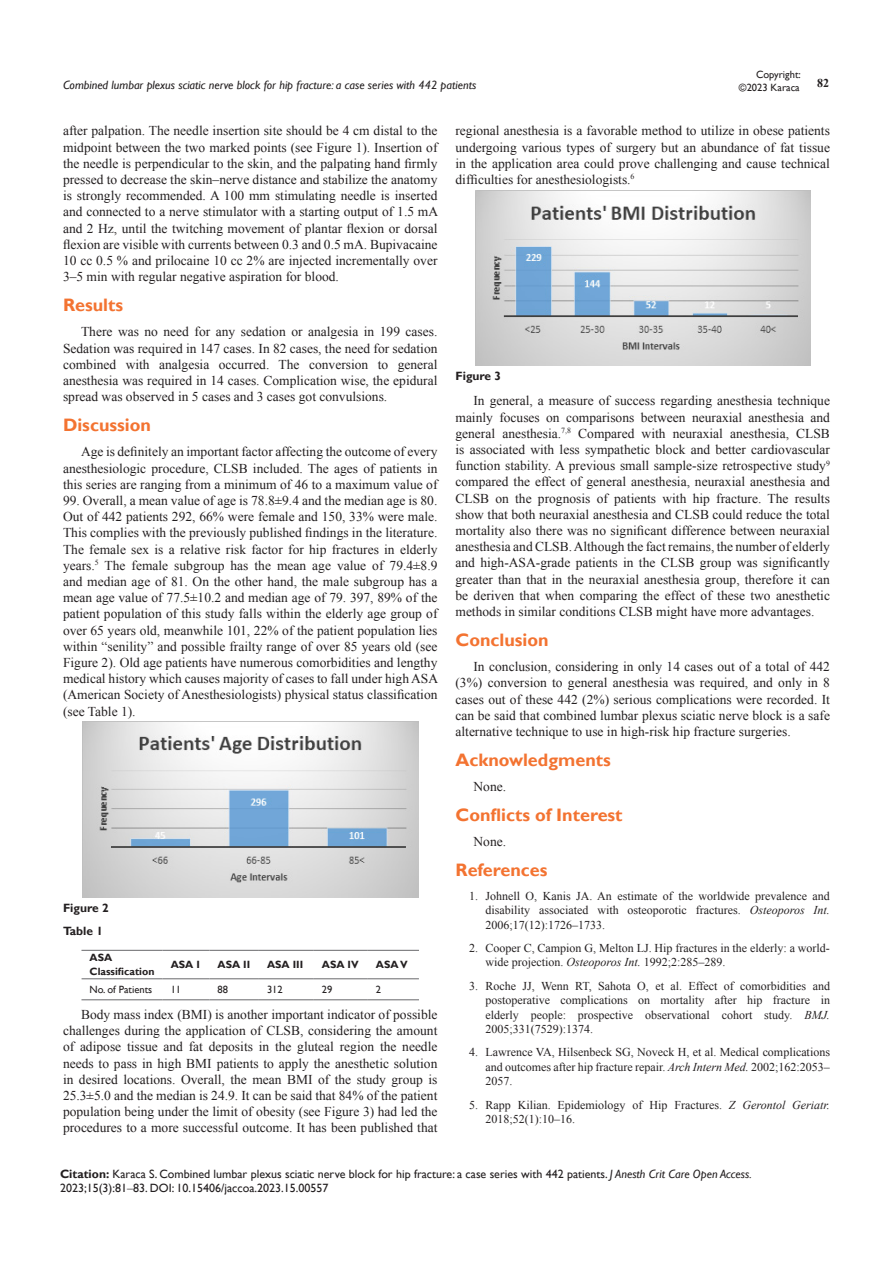
<style>
.page{position:relative;width:893px;height:1263px;background:#fff}
.page>*{position:absolute;margin:0;border:0;box-sizing:border-box;transform-origin:0 0}
.List_Paragraph{font:700 18px "Gill Sans";color:#f37331}
.t1{font:13.5px/16.2px "Times New Roman";color:#231f20;text-align:justify}
.t2{font:12px/14.4px "Times New Roman";color:#231f20;text-align:justify}
.Citation{font:12px/14.4px "Gill Sans";color:#231f20}
.t3{font:italic 12px "Gill Sans";color:#231f20}
.t4{font:700 12px "Gill Sans";color:#231f20}
.t5{font:700 12px "Times New Roman";color:#231f20}
.t6{font:10.5px/12.6px "Gill Sans";color:#231f20;text-align:right}
.t7{font:700 10.5px/14.4px "Gill Sans";color:#231f20}
.s1{font-style:italic}
.s2{font-weight:700}
.s3{font-family:"Times New Roman"}
</style>
<div class="page">
<hr style="left:81px;top:950px;width:82px;height:1px;background:#69696c">
<hr style="left:163px;top:950px;width:46px;height:1px;background:#69696c">
<hr style="left:209px;top:950px;width:50px;height:1px;background:#69696c">
<hr style="left:259px;top:950px;width:55px;height:1px;background:#69696c">
<hr style="left:314px;top:950px;width:54px;height:1px;background:#69696c">
<hr style="left:368px;top:950px;width:51px;height:1px;background:#69696c">
<hr style="left:82px;top:978px;width:81px;height:1px;background:#69696c">
<hr style="left:163px;top:978px;width:46px;height:1px;background:#69696c">
<hr style="left:209px;top:978px;width:50px;height:1px;background:#69696c">
<hr style="left:259px;top:978px;width:55px;height:1px;background:#69696c">
<hr style="left:314px;top:978px;width:54px;height:1px;background:#69696c">
<hr style="left:368px;top:978px;width:51px;height:1px;background:#69696c">
<hr style="left:81px;top:999px;width:82px;height:1px;background:#69696c">
<hr style="left:163px;top:999px;width:46px;height:1px;background:#69696c">
<hr style="left:209px;top:999px;width:50px;height:1px;background:#69696c">
<hr style="left:259px;top:999px;width:55px;height:1px;background:#69696c">
<hr style="left:314px;top:999px;width:54px;height:1px;background:#69696c">
<hr style="left:368px;top:999px;width:51px;height:1px;background:#69696c">
<img style="left:83px;top:722px;width:335px;height:175px">
<img style="left:475px;top:191px;width:336px;height:175px">
<p class="t6" style="left:739px;top:69px;width:63px">Copyright: ©2023 Karaca</p>
<p class="t3" style="left:63px;top:78px;width:415px">Combined lumbar plexus sciatic nerve block for hip fracture: a case series with 442 patients</p>
<p class="t5" style="left:817px;top:75px;width:13px">82</p>
<p class="t1" style="left:63px;top:123px;width:377px">after palpation. The needle insertion site should be 4 cm distal to the midpoint between the two marked points (see Figure 1). Insertion of the needle is perpendicular to the skin, and the palpating hand firmly pressed to decrease the skin–nerve distance and stabilize the anatomy is strongly recommended. A 100 mm stimulating needle is inserted and connected to a nerve stimulator with a starting output of 1.5 mA and 2 Hz, until the twitching movement of plantar flexion or dorsal flexion are visible with currents between 0.3 and 0.5 mA. Bupivacaine 10 cc 0.5 % and prilocaine 10 cc 2% are injected incrementally over 3–5 min with regular negative aspiration for blood.</p>
<p class="List_Paragraph" style="left:63px;top:294px;width:62px">Results</p>
<p class="t1" style="left:63px;top:324px;width:376px;text-indent:18px">There was no need for any sedation or analgesia in 199 cases.<br>Sedation was required in 147 cases. In 82 cases, the need for sedation combined with analgesia occurred. The conversion to general anesthesia was required in 14 cases. Complication wise, the epidural spread was observed in 5 cases and 3 cases got convulsions.</p>
<p class="List_Paragraph" style="left:63px;top:414px;width:89px">Discussion</p>
<p class="t1" style="left:63px;top:444px;width:376px;text-indent:18px">Age is definitely an important factor affecting the outcome of every anesthesiologic procedure, CLSB included. The ages of patients in this series are ranging from a minimum of 46 to a maximum value of</p>
<p class="t1" style="left:63px;top:492px;width:377px">99. Overall, a mean value of age is 78.8±9.4 and the median age is 80.<br>Out of 442 patients 292, 66% were female and 150, 33% were male.<br>This complies with the previously published findings in the literature.<br>The female sex is a relative risk factor for hip fractures in elderly years.<sup>5</sup> The female subgroup has the mean age value of 79.4±8.9 and median age of 81. On the other hand, the male subgroup has a mean age value of 77.5±10.2 and median age of 79. 397, 89% of the patient population of this study falls within the elderly age group of over 65 years old, meanwhile 101, 22% of the patient population lies within “senility” and possible frailty range of over 85 years old (see Figure 2). Old age patients have numerous comorbidities and lengthy medical history which causes majority of cases to fall under high ASA (American Society of Anesthesiologists) physical status classification (see Table 1).</p>
<p class="t4" style="left:63px;top:900px;width:47px">Figure 2</p>
<p class="t4" style="left:63px;top:924px;width:42px">Table 1</p>
<p class="t7" style="left:90px;top:950px;width:66px">ASA<br>Classification</p>
<p class="t7" style="left:171px;top:958px;width:31px">ASA I</p>
<p class="t7" style="left:217px;top:958px;width:34px">ASA II</p>
<p class="t7" style="left:267px;top:958px;width:38px">ASA III</p>
<p class="t7" style="left:322px;top:958px;width:38px">ASA IV</p>
<p class="t7" style="left:376px;top:958px;width:33px">ASA V</p>
<p class="t6" style="left:90px;top:983px;width:64px">No. of Patients</p>
<p class="t6" style="left:171px;top:983px;width:12px">11</p>
<p class="t6" style="left:217px;top:983px;width:12px">88</p>
<p class="t6" style="left:267px;top:983px;width:17px">312</p>
<p class="t6" style="left:322px;top:983px;width:12px">29</p>
<p class="t6" style="left:376px;top:983px;width:7px">2</p>
<p class="t1" style="left:63px;top:1006px;width:376px;text-indent:18px">Body mass index (BMI) is another important indicator of possible challenges during the application of CLSB, considering the amount of adipose tissue and fat deposits in the gluteal region the needle needs to pass in high BMI patients to apply the anesthetic solution in desired locations. Overall, the mean BMI of the study group is 25.3±5.0 and the median is 24.9. It can be said that 84% of the patient population being under the limit of obesity (see Figure 3) had led the procedures to a more successful outcome. It has been published that</p>
<p class="t1" style="left:455px;top:123px;width:376px">regional anesthesia is a favorable method to utilize in obese patients undergoing various types of surgery but an abundance of fat tissue in the application area could prove challenging and cause technical difficulties for anesthesiologists.<sup>6</sup></p>
<p class="t4" style="left:455px;top:369px;width:47px">Figure 3</p>
<p class="t1" style="left:455px;top:393px;width:376px;text-indent:18px">In general, a measure of success regarding anesthesia technique mainly focuses on comparisons between neuraxial anesthesia and general anesthesia.<sup>7,8</sup> Compared with neuraxial anesthesia, CLSB is associated with less sympathetic block and better cardiovascular function stability. A previous small sample-size retrospective study<sup>9 </sup>compared the effect of general anesthesia, neuraxial anesthesia and CLSB on the prognosis of patients with hip fracture. The results show that both neuraxial anesthesia and CLSB could reduce the total mortality also there was no significant difference between neuraxial anesthesia and CLSB. Although the fact remains, the number of elderly and high-ASA-grade patients in the CLSB group was significantly greater than that in the neuraxial anesthesia group, therefore it can be deriven that when comparing the effect of these two anesthetic methods in similar conditions CLSB might have more advantages.</p>
<p class="List_Paragraph" style="left:455px;top:629px;width:95px">Conclusion</p>
<p class="t1" style="left:455px;top:658px;width:376px;text-indent:18px">In conclusion, considering in only 14 cases out of a total of 442 (3%) conversion to general anesthesia was required, and only in 8 cases out of these 442 (2%) serious complications were recorded. It can be said that combined lumbar plexus sciatic nerve block is a safe alternative technique to use in high-risk hip fracture surgeries.</p>
<p class="List_Paragraph" style="left:455px;top:749px;width:157px">Acknowledgments</p>
<p class="t1" style="left:473px;top:778px;width:34px">None.</p>
<p class="List_Paragraph" style="left:455px;top:804px;width:169px">Conflicts of Interest</p>
<p class="t1" style="left:473px;top:834px;width:34px">None.</p>
<p class="List_Paragraph" style="left:455px;top:859px;width:94px">References</p>
<p class="t2" style="left:485px;top:888px;width:346px;text-indent:-16px">1. Johnell O, Kanis JA. An estimate of the worldwide prevalence and disability associated with osteoporotic fractures. <span class="s1">Osteoporos Int.<br></span>2006;17(12):1726–1733.</p>
<p class="t2" style="left:485px;top:941px;width:346px;text-indent:-16px">2. Cooper C, Campion G, Melton LJ. Hip fractures in the elderly: a world&shy;wide projection. <span class="s1">Osteoporos Int.</span> 1992;2:285–289.</p>
<p class="t2" style="left:485px;top:978px;width:346px;text-indent:-16px">3. Roche JJ, Wenn RT, Sahota O, et al. Effect of comorbidities and postoperative complications on mortality after hip fracture in elderly people: prospective observational cohort study. <span class="s1">BMJ.<br></span>2005;331(7529):1374.</p>
<p class="t2" style="left:485px;top:1045px;width:346px;text-indent:-16px">4. Lawrence VA, Hilsenbeck SG, Noveck H, et al. Medical complications and outcomes after hip fracture repair. <span class="s1">Arch Intern Med.</span> 2002;162:2053– 2057.</p>
<p class="t2" style="left:485px;top:1097px;width:346px;text-indent:-16px">5. Rapp Kilian. Epidemiology of Hip Fractures. <span class="s1">Z Gerontol Geriatr.<br></span>2018;52(1):10–16.</p>
<p class="Citation" style="left:60px;top:1167px;width:693px"><span class="s2">Citation:</span> Karaca S. Combined lumbar plexus sciatic nerve block for hip fracture: a case series with 442 patients. <span class="s1">J Anesth Crit Care Open Access.<br></span>2023;15(3):81<span class="s3">‒</span>83. DOI: 10.15406/jaccoa.2023.15.00557</p>
</div>
